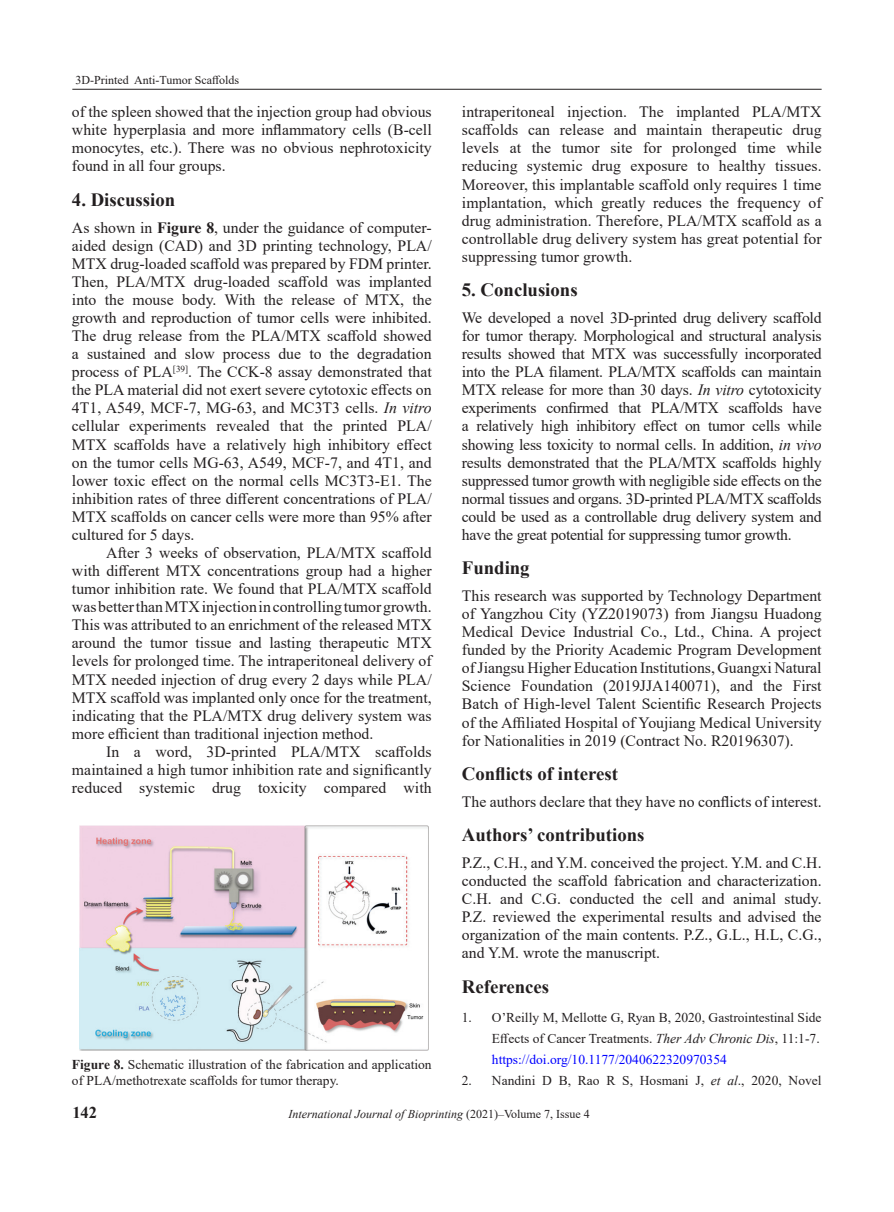
<style>
.page{position:relative;width:894px;height:1212px;background:#fff}
.page>*{position:absolute;margin:0;border:0;box-sizing:border-box;transform-origin:0 0}
.t1{font:700 18.75px "Times New Roman";color:#231f20}
.t2{font:700 16.5px "Times New Roman";color:#231f20}
.TXFL{font:15.75px/18px "Times New Roman";color:#231f20;text-align:justify}
.TX{font:15.75px/18.1px "Times New Roman";color:#231f20;text-align:justify}
.REF{font:13.5px/21px "Times New Roman";color:#231f20;text-align:right}
.FGC{font:13.5px/16.5px "Times New Roman";color:#231f20}
.REF-2{font:13.5px "Times New Roman";color:#00f}
.t3{font:italic 12px "Times New Roman";color:#231f20}
.t4{font:12px "Times New Roman";color:#231f20}
.s1{font-weight:700}
.s2{font-style:italic}
.s3{font-style:normal}
</style>
<div class="page">
<hr style="left:72px;top:89px;width:749px;height:1px;background:#231f20">
<img style="left:80px;top:825px;width:349px;height:225px">
<p class="t4" style="left:75px;top:72px;width:165px">3D-Printed Anti-Tumor Scaffolds</p>
<p class="TX" style="left:72px;top:102px;width:361px">of the spleen showed that the injection group had obvious white hyperplasia and more inflammatory cells (B-cell monocytes, etc.). There was no obvious nephrotoxicity found in all four groups.</p>
<h1 class="t1" style="left:72px;top:186px;width:105px">4. Discussion</h1>
<p class="TXFL" style="left:72px;top:218px;width:361px">As shown in <span class="s1">Figure 8</span>, under the guidance of computer&shy;aided design (CAD) and 3D printing technology, PLA/ MTX drug-loaded scaffold was prepared by FDM printer.<br>Then, PLA/MTX drug-loaded scaffold was implanted into the mouse body. With the release of MTX, the growth and reproduction of tumor cells were inhibited.<br>The drug release from the PLA/MTX scaffold showed a sustained and slow process due to the degradation process of PLA<sup>[39]</sup>. The CCK-8 assay demonstrated that the PLA material did not exert severe cytotoxic effects on 4T1, A549, MCF-7, MG-63, and MC3T3 cells. <span class="s2">In vitro </span>cellular experiments revealed that the printed PLA/ MTX scaffolds have a relatively high inhibitory effect on the tumor cells MG-63, A549, MCF-7, and 4T1, and lower toxic effect on the normal cells MC3T3-E1. The inhibition rates of three different concentrations of PLA/ MTX scaffolds on cancer cells were more than 95% after cultured for 5 days.</p>
<p class="TX" style="left:72px;top:543px;width:361px;text-indent:34px">After 3 weeks of observation, PLA/MTX scaffold with different MTX concentrations group had a higher tumor inhibition rate. We found that PLA/MTX scaffold was better than MTX injection in controlling tumor growth.<br>This was attributed to an enrichment of the released MTX around the tumor tissue and lasting therapeutic MTX levels for prolonged time. The intraperitoneal delivery of MTX needed injection of drug every 2 days while PLA/ MTX scaffold was implanted only once for the treatment, indicating that the PLA/MTX drug delivery system was more efficient than traditional injection method.</p>
<p class="TX" style="left:72px;top:742px;width:361px;text-indent:34px">In a word, 3D-printed PLA/MTX scaffolds maintained a high tumor inhibition rate and significantly reduced systemic drug toxicity compared with</p>
<p class="FGC" style="left:72px;top:1055px;width:361px"><span class="s1">Figure 8.</span> Schematic illustration of the fabrication and application of PLA/methotrexate scaffolds for tumor therapy.</p>
<p class="TX" style="left:461px;top:102px;width:361px">intraperitoneal injection. The implanted PLA/MTX scaffolds can release and maintain therapeutic drug levels at the tumor site for prolonged time while reducing systemic drug exposure to healthy tissues.<br>Moreover, this implantable scaffold only requires 1 time implantation, which greatly reduces the frequency of drug administration. Therefore, PLA/MTX scaffold as a controllable drug delivery system has great potential for suppressing tumor growth.</p>
<h1 class="t1" style="left:461px;top:277px;width:117px">5. Conclusions</h1>
<p class="TXFL" style="left:461px;top:308px;width:361px">We developed a novel 3D-printed drug delivery scaffold for tumor therapy. Morphological and structural analysis results showed that MTX was successfully incorporated into the PLA filament. PLA/MTX scaffolds can maintain MTX release for more than 30 days. <span class="s2">In vitro</span> cytotoxicity experiments confirmed that PLA/MTX scaffolds have a relatively high inhibitory effect on tumor cells while showing less toxicity to normal cells. In addition, <span class="s2">in vivo </span>results demonstrated that the PLA/MTX scaffolds highly suppressed tumor growth with negligible side effects on the normal tissues and organs. 3D-printed PLA/MTX scaffolds could be used as a controllable drug delivery system and have the great potential for suppressing tumor growth.</p>
<h1 class="t1" style="left:461px;top:555px;width:69px">Funding</h1>
<p class="TXFL" style="left:461px;top:586px;width:361px">This research was supported by Technology Department of Yangzhou City (YZ2019073) from Jiangsu Huadong Medical Device Industrial Co., Ltd., China. A project funded by the Priority Academic Program Development of Jiangsu Higher Education Institutions, Guangxi Natural Science Foundation (2019JJA140071), and the First Batch of High-level Talent Scientific Research Projects of the Affiliated Hospital of Youjiang Medical University for Nationalities in 2019 (Contract No. R20196307).</p>
<h1 class="t1" style="left:461px;top:760px;width:157px">Conflicts of interest</h1>
<p class="TXFL" style="left:461px;top:792px;width:361px">The authors declare that they have no conflicts of interest.</p>
<h1 class="t1" style="left:461px;top:821px;width:184px">Authors’ contributions</h1>
<p class="TXFL" style="left:461px;top:853px;width:361px">P.Z., C.H., and Y.M. conceived the project. Y.M. and C.H. conducted the scaffold fabrication and characterization.<br>C.H. and C.G. conducted the cell and animal study.<br>P.Z. reviewed the experimental results and advised the organization of the main contents. P.Z., G.L., H.L, C.G., and Y.M. wrote the manuscript.</p>
<h1 class="t1" style="left:461px;top:973px;width:89px">References</h1>
<p class="REF" style="left:461px;top:1007px;width:361px">1. O’Reilly M, Mellotte G, Ryan B, 2020, Gastrointestinal Side<br>Effects of Cancer Treatments. <span class="s2">Ther Adv Chronic Dis</span>, 11:1-7.</p>
<p class="REF-2" style="left:491px;top:1050px;width:236px">https://doi.org/10.1177/2040622320970354</p>
<p class="REF" style="left:461px;top:1070px;width:361px">2. Nandini D B, Rao R S, Hosmani J, <span class="s2">et al</span>., 2020, Novel</p>
<p class="t2" style="left:72px;top:1100px;width:26px">142</p>
<p class="t3" style="left:288px;top:1106px;width:303px">International Journal of Bioprinting <span class="s3">(2021)–Volume 7, Issue 4</span></p>
</div>
